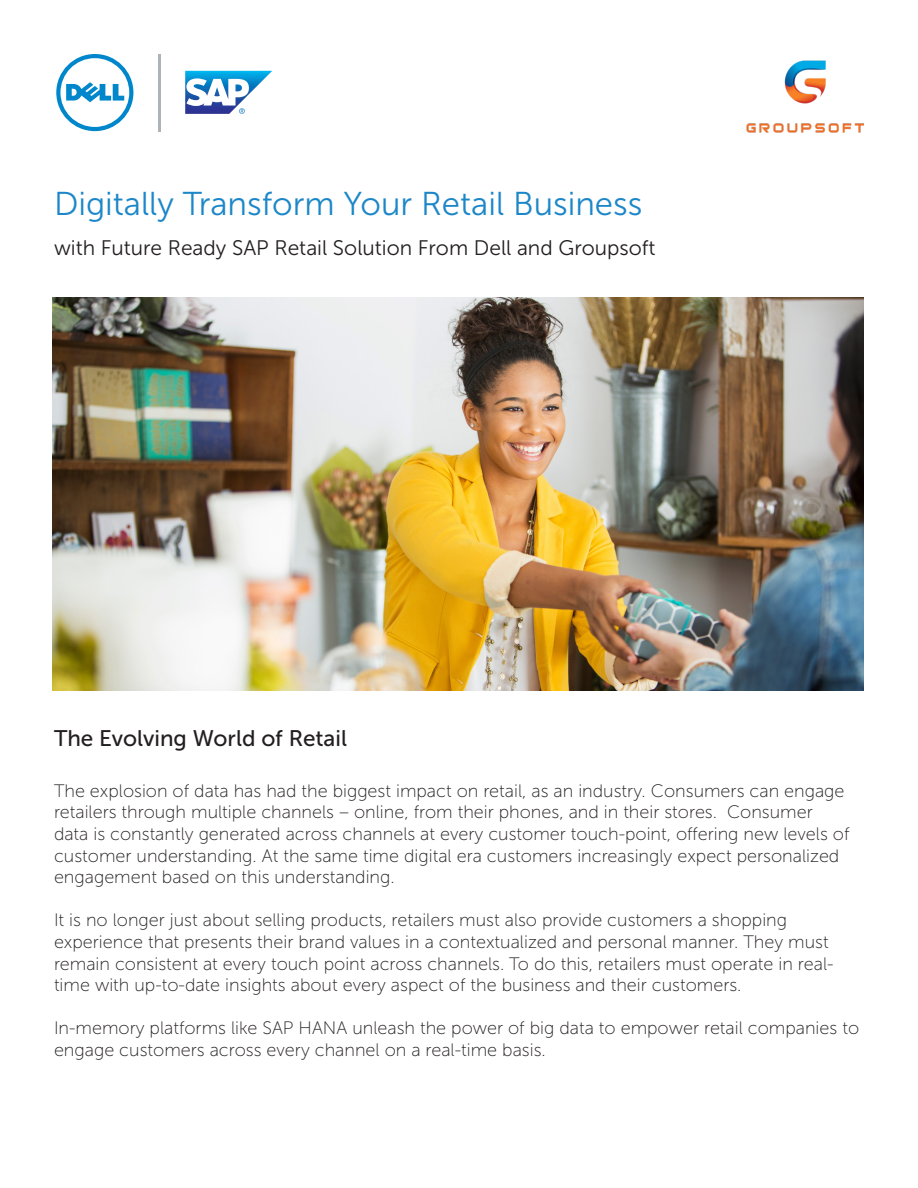
<style>
.page{position:relative;width:918px;height:1188px;background:#fff}
.page>*{position:absolute;margin:0;border:0;box-sizing:border-box;transform-origin:0 0}
.t1{font:33px "Museo Sans For Dell 300";color:#1c87c8}
.t2{font:22.5px "Museo Sans For Dell 500";color:#231f20}
.t3{font:21px "Museo Sans For Dell 300";color:#231f20}
.t4{font:18px/21.6px "Museo Sans For Dell 100";color:#231f20}
</style>
<div class="page">
<hr style="left:158px;top:54px;width:2px;height:77px;background:#aeb3b8">
<svg style="left:56px;top:54px;width:77px;height:77px"></svg>
<svg style="left:185px;top:71px;width:87px;height:43px"></svg>
<img style="left:52px;top:297px;width:812px;height:394px">
<img style="left:746px;top:60px;width:118px;height:73px">
<p class="t1" style="left:54px;top:186px;width:590px">Digitally Transform Your Retail Business</p>
<p class="t3" style="left:54px;top:237px;width:603px">with Future Ready SAP Retail Solution From Dell and Groupsoft</p>
<p class="t2" style="left:54px;top:725px;width:295px">The Evolving World of Retail</p>
<p class="t4" style="left:54px;top:780px;width:797px">The explosion of data has had the biggest impact on retail, as an industry. Consumers can engage retailers through multiple channels – online, from their phones, and in their stores. Consumer data is constantly generated across channels at every customer touch-point, offering new levels of customer understanding. At the same time digital era customers increasingly expect personalized engagement based on this understanding.</p>
<p class="t4" style="left:54px;top:910px;width:781px">It is no longer just about selling products, retailers must also provide customers a shopping experience that presents their brand values in a contextualized and personal manner. They must remain consistent at every touch point across channels. To do this, retailers must operate in real&shy;time with up-to-date insights about every aspect of the business and their customers.</p>
<p class="t4" style="left:54px;top:1018px;width:807px">In-memory platforms like SAP HANA unleash the power of big data to empower retail companies to engage customers across every channel on a real-time basis.</p>
</div>
